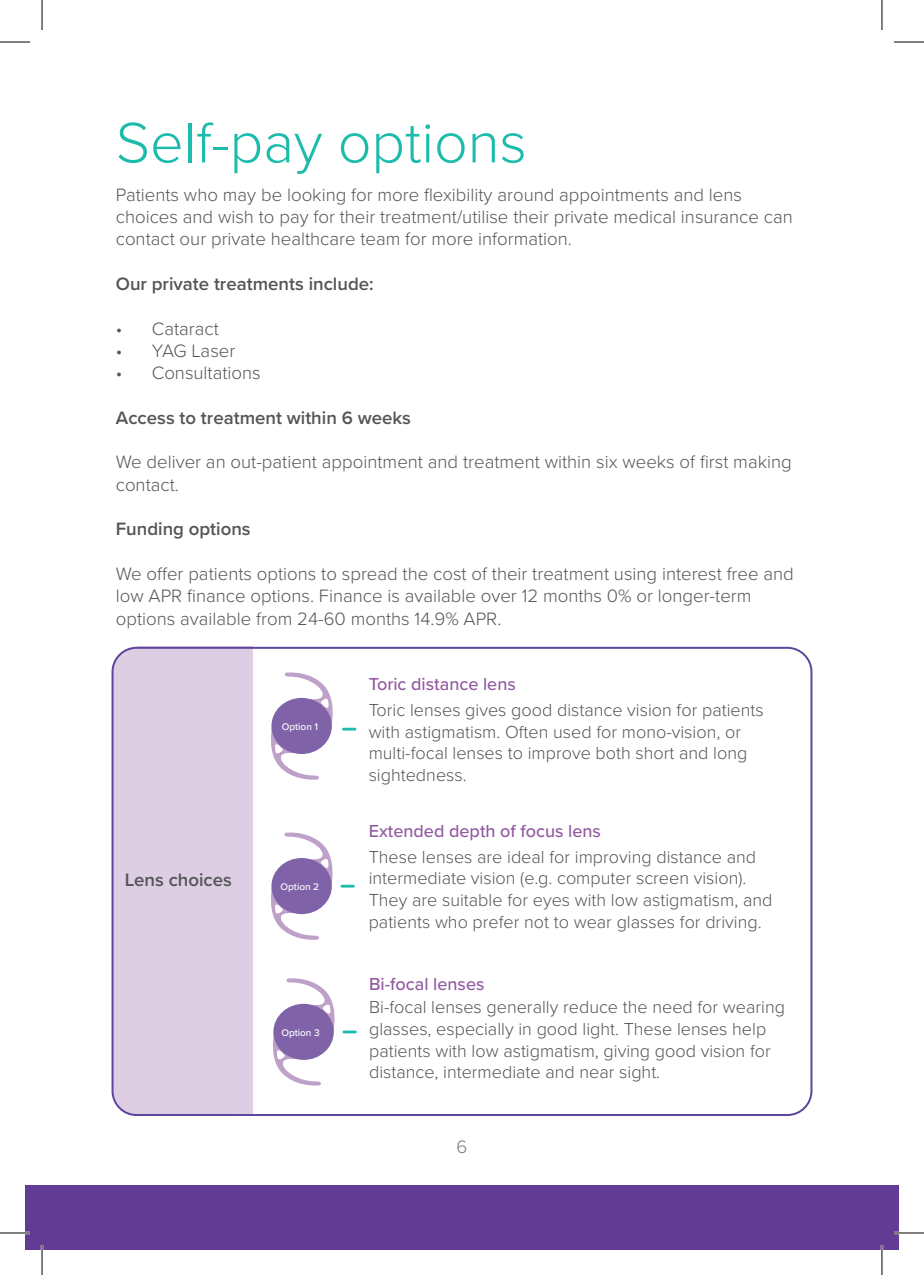
<style>
.page{position:relative;width:924px;height:1275px;background:#fff}
.page>*{position:absolute;margin:0;border:0;box-sizing:border-box;transform-origin:0 0}
.t1{font:300 59px "Proxima Nova";color:#1dbbac}
.t2{font:300 18.6px/22.4px "Proxima Nova";color:#545557}
.t3{font:600 18.6px "Proxima Nova";color:#545557}
.t4{font:300 18.6px "Proxima Nova";color:#77787b}
.t5{font:300 18px/21.6px "Proxima Nova";color:#545557}
.t6{font:500 18px "Proxima Nova";color:#925aa1}
.t7{font:500 10px "Proxima Nova";color:#fff}
</style>
<div class="page">
<div style="left:25px;top:1185px;width:873px;height:65px;background:#613b94"></div>
<div style="left:112px;top:647px;width:140px;height:469px;background:#ddcee4;border-radius:24px"></div>
<div style="left:137px;top:647px;width:115px;height:469px;background:#ddcee4"></div>
<div style="left:111px;top:647px;width:701px;height:469px;border:2px solid #5e469c;border-radius:24px"></div>
<svg style="left:271px;top:672px;width:62px;height:108px"></svg>
<div style="left:271px;top:698px;width:61px;height:56px;background:#7f62a8;border-radius:50%"></div>
<svg style="left:343px;top:727px;width:12px;height:3px"></svg>
<svg style="left:271px;top:832px;width:62px;height:108px"></svg>
<div style="left:271px;top:858px;width:61px;height:56px;background:#7f62a8;border-radius:50%"></div>
<svg style="left:342px;top:884px;width:11px;height:3px"></svg>
<svg style="left:272px;top:978px;width:83px;height:108px"></svg>
<hr style="left:0;top:1231px;width:30px;height:3px;background:#fff">
<hr style="left:893px;top:1231px;width:30px;height:3px;background:#fff">
<hr style="left:41px;top:1245px;width:2px;height:30px;background:#fff">
<hr style="left:880px;top:1245px;width:2px;height:30px;background:#fff">
<hr style="left:0;top:42px;width:30px;height:1px;background:#000">
<hr style="left:893px;top:42px;width:30px;height:1px;background:#000">
<hr style="left:0;top:1232px;width:30px;height:1px;background:#000">
<hr style="left:893px;top:1232px;width:30px;height:1px;background:#000">
<hr style="left:42px;top:0;width:1px;height:30px;background:#000">
<hr style="left:42px;top:1245px;width:1px;height:30px;background:#000">
<hr style="left:881px;top:0;width:1px;height:30px;background:#000">
<hr style="left:881px;top:1245px;width:1px;height:30px;background:#000">
<h1 class="t1" style="left:116px;top:99px;width:412px">Self-pay options</h1>
<p class="t2" style="left:116px;top:182px;width:678px">Patients who may be looking for more flexibility around appointments and lens choices and wish to pay for their treatment/utilise their private medical insurance can contact our private healthcare team for more information.</p>
<p class="t3" style="left:116px;top:270px;width:259px">Our private treatments include:</p>
<p class="t2" style="left:116px;top:316px;width:104px">• Cataract</p>
<p class="t2" style="left:116px;top:338px;width:121px">• YAG Laser</p>
<p class="t2" style="left:116px;top:361px;width:146px">• Consultations</p>
<p class="t3" style="left:116px;top:404px;width:296px">Access to treatment within 6 weeks</p>
<p class="t2" style="left:116px;top:450px;width:677px">We deliver an out-patient appointment and treatment within six weeks of first making contact.</p>
<p class="t3" style="left:116px;top:515px;width:136px">Funding options</p>
<p class="t2" style="left:116px;top:562px;width:679px">We offer patients options to spread the cost of their treatment using interest free and low APR finance options. Finance is available over 12 months 0% or longer-term options available from 24-60 months 14.9% APR.</p>
<p class="t7" style="left:282px;top:719px;width:38px">Option 1</p>
<p class="t3" style="left:125px;top:866px;width:109px">Lens choices</p>
<p class="t7" style="left:280px;top:879px;width:40px">Option 2</p>
<p class="t7" style="left:281px;top:1025px;width:40px">Option 3</p>
<p class="t6" style="left:368px;top:671px;width:149px">Toric distance lens</p>
<p class="t5" style="left:368px;top:698px;width:396px">Toric lenses gives good distance vision for patients with astigmatism. Often used for mono-vision, or multi-focal lenses to improve both short and long sightedness.</p>
<p class="t6" style="left:368px;top:817px;width:234px">Extended depth of focus lens</p>
<p class="t5" style="left:368px;top:845px;width:405px">These lenses are ideal for improving distance and intermediate vision (e.g. computer screen vision).<br>They are suitable for eyes with low astigmatism, and patients who prefer not to wear glasses for driving.</p>
<p class="t6" style="left:369px;top:971px;width:117px">Bi-focal lenses</p>
<p class="t5" style="left:369px;top:995px;width:417px">Bi-focal lenses generally reduce the need for wearing glasses, especially in good light. These lenses help patients with low astigmatism, giving good vision for distance, intermediate and near sight.</p>
<p class="t4" style="left:456px;top:1132px;width:12px">6</p>
</div>
